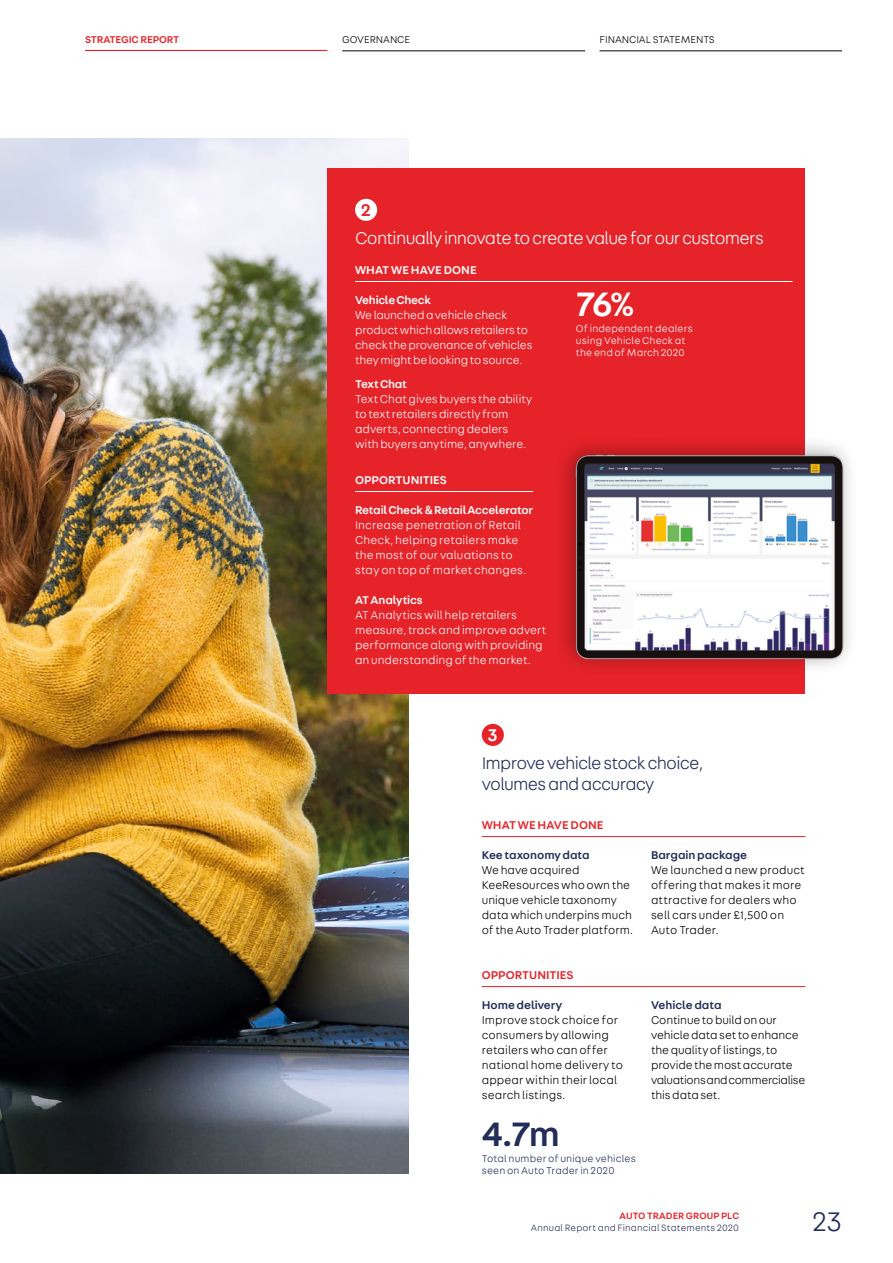
<style>
.page{position:relative;width:893px;height:1263px;background:#fff}
.page>*{position:absolute;margin:0;border:0;box-sizing:border-box;transform-origin:0 0}
.t1{font:500 36px "AT Fabriga";color:#222d5a}
.t2{font:500 36px "AT Fabriga";color:#fff}
.t3{font:300 28.5px "AT Fabriga";color:#222d5a}
.t4{font:300 18px "AT Fabriga";letter-spacing:-.04em;color:#fff}
.t5{font:300 18px/21px "AT Fabriga";letter-spacing:-.04em;color:#222d5a}
.t6{font:500 18px "AT Fabriga";color:#fff}
.t7{font:500 18px "AT Fabriga";color:#e52329}
.t8{font:300 12px/15px "AT Fabriga";color:#000}
.t9{font:300 12px/15px "AT Fabriga";letter-spacing:-.005em;color:#fff}
.t10{font:500 12px "AT Fabriga";letter-spacing:-.015em;color:#fff}
.t11{font:500 12px "AT Fabriga";letter-spacing:-.005em;color:#222d5a}
.t12{font:500 12px "AT Fabriga";letter-spacing:.005em;color:#e52329}
.t13{font:500 12px "AT Fabriga";letter-spacing:.005em;color:#fff}
.t14{font:300 10.5px/12px "AT Fabriga";letter-spacing:.015em;color:#fff}
.t15{font:300 10.5px/12px "AT Fabriga";letter-spacing:.01em;color:#222d5a}
.t16{font:300 10.5px "AT Fabriga";letter-spacing:-.01em;color:#000}
.t17{font:500 10.5px "AT Fabriga";letter-spacing:-.01em;color:#e52329}
.t18{font:300 9.75px "AT Fabriga";letter-spacing:.015em;color:#222d5a}
.t19{font:500 9.75px "AT Fabriga";letter-spacing:.01em;color:#e52329}
</style>
<div class="page">
<img style="left:0;top:139px;width:408px;height:1035px">
<div style="left:327px;top:169px;width:478px;height:525px;background:#e52329"></div>
<img style="left:533px;top:444px;width:317px;height:223px">
<div style="left:482px;top:724px;width:22px;height:22px;background:#e52329;border-radius:50%"></div>
<div style="left:355px;top:199px;width:22px;height:22px;background:#fff;border-radius:50%"></div>
<hr style="left:355px;top:491px;width:178px;height:1px;background:#fff">
<hr style="left:355px;top:281px;width:438px;height:1px;background:#fff">
<hr style="left:482px;top:836px;width:323px;height:1px;background:#e52329">
<hr style="left:482px;top:986px;width:323px;height:1px;background:#e52329">
<hr style="left:342px;top:51px;width:243px;height:1px;background:#000">
<hr style="left:600px;top:51px;width:242px;height:1px;background:#000">
<hr style="left:85px;top:50px;width:242px;height:1px;background:#e52329">
<p class="t17" style="left:85px;top:32px;width:96px">STRATEGIC REPORT</p>
<p class="t16" style="left:342px;top:33px;width:69px">GOVERNANCE</p>
<p class="t16" style="left:600px;top:33px;width:117px">FINANCIAL STATEMENTS</p>
<h3 class="t7" style="left:361px;top:198px;width:12px">2</h3>
<h3 class="t4" style="left:355px;top:227px;width:410px">Continually innovate to create value for our customers</h3>
<p class="t13" style="left:355px;top:262px;width:123px">WHAT WE HAVE DONE</p>
<p class="t10" style="left:355px;top:292px;width:77px">Vehicle Check</p>
<p class="t9" style="left:355px;top:307px;width:179px">We launched a vehicle check product which allows retailers to check the provenance of vehicles they might be looking to source.</p>
<p class="t10" style="left:355px;top:376px;width:53px">Text Chat</p>
<p class="t9" style="left:355px;top:391px;width:179px">Text Chat gives buyers the ability to text retailers directly from adverts, connecting dealers with buyers anytime, anywhere.</p>
<p class="t10" style="left:355px;top:472px;width:93px">OPPORTUNITIES</p>
<p class="t10" style="left:355px;top:502px;width:180px">Retail Check &amp; Retail Accelerator</p>
<p class="t9" style="left:355px;top:517px;width:173px">Increase penetration of Retail<br>Check, helping retailers make the most of our valuations to stay on top of market changes.</p>
<p class="t10" style="left:355px;top:592px;width:69px">AT Analytics</p>
<p class="t9" style="left:355px;top:607px;width:193px">AT Analytics will help retailers measure, track and improve advert performance along with providing an understanding of the market.</p>
<h1 class="t2" style="left:576px;top:279px;width:61px">76%</h1>
<p class="t14" style="left:576px;top:322px;width:118px">Of independent dealers using Vehicle Check at the end of March 2020</p>
<h3 class="t6" style="left:488px;top:723px;width:11px">3</h3>
<h3 class="t5" style="left:482px;top:752px;width:223px">Improve vehicle stock choice, volumes and accuracy</h3>
<p class="t12" style="left:482px;top:817px;width:123px">WHAT WE HAVE DONE</p>
<p class="t11" style="left:482px;top:847px;width:109px">Kee taxonomy data</p>
<p class="t8" style="left:482px;top:862px;width:153px">We have acquired<br>KeeResources who own the unique vehicle taxonomy data which underpins much of the Auto Trader platform.</p>
<p class="t12" style="left:482px;top:967px;width:93px">OPPORTUNITIES</p>
<p class="t11" style="left:482px;top:997px;width:82px">Home delivery</p>
<p class="t8" style="left:482px;top:1012px;width:143px">Improve stock choice for consumers by allowing retailers who can offer national home delivery to appear within their local search listings.</p>
<h1 class="t1" style="left:482px;top:1110px;width:80px">4.7m</h1>
<p class="t15" style="left:482px;top:1152px;width:156px">Total number of unique vehicles seen on Auto Trader in 2020</p>
<p class="t11" style="left:651px;top:847px;width:98px">Bargain package</p>
<p class="t8" style="left:651px;top:862px;width:155px">We launched a new product offering that makes it more attractive for dealers who sell cars under £1,500 on<br>Auto Trader.</p>
<p class="t11" style="left:651px;top:997px;width:72px">Vehicle data</p>
<p class="t8" style="left:651px;top:1012px;width:156px">Continue to build on our vehicle data set to enhance the quality of listings, to provide the most accurate valuations and commercialise this data set.</p>
<p class="t19" style="left:620px;top:1209px;width:121px">AUTO TRADER GROUP PLC</p>
<p class="t18" style="left:531px;top:1221px;width:210px">Annual Report and Financial Statements 2020</p>
<h2 class="t3" style="left:812px;top:1204px;width:32px">23</h2>
</div>
